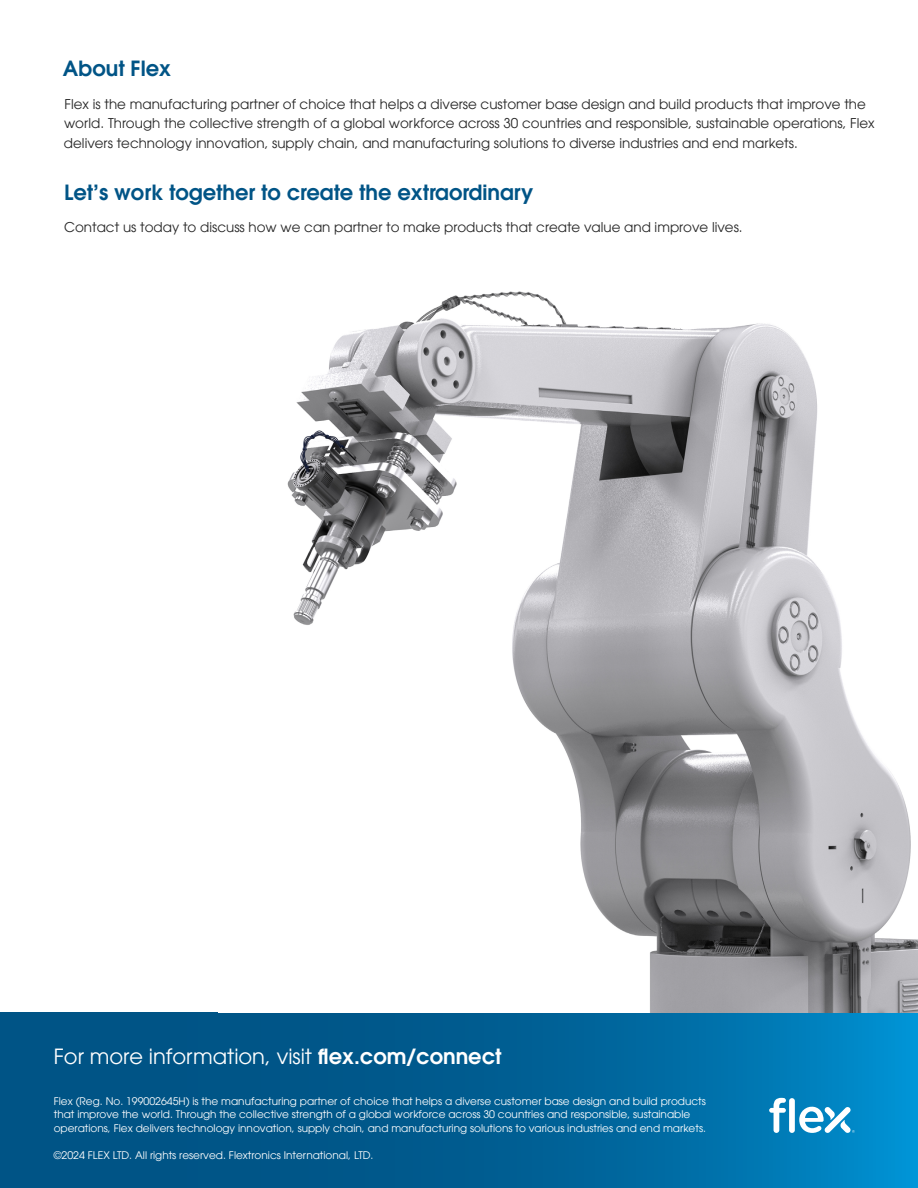
<style>
.page{position:relative;width:918px;height:1188px;background:#fff}
.page>*{position:absolute;margin:0;border:0;box-sizing:border-box;transform-origin:0 0}
.t1{font:600 21px "ITC Avant Garde Pro";color:#005486}
.t2{font:21px "ITC Avant Garde Pro";color:#fff}
.t3{font:13.5px/19.5px "ITC Avant Garde Pro";color:#262626}
.t4{font:10.5px/13.5px "ITC Avant Garde Pro";color:#fff}
.s1{font-weight:600}
</style>
<div class="page">
<svg style="left:0;top:1012px;width:918px;height:176px;background:#006399"></svg>
<svg style="left:769px;top:1098px;width:17px;height:35px"></svg>
<div style="left:789px;top:1098px;width:6px;height:35px;background:#fff;border-radius:3px"></div>
<svg style="left:799px;top:1105px;width:56px;height:28px"></svg>
<img style="left:287px;top:291px;width:631px;height:721px">
<h1 class="t1" style="left:63px;top:55px;width:109px">About Flex</h1>
<p class="t3" style="left:64px;top:94px;width:812px">Flex is the manufacturing partner of choice that helps a diverse customer base design and build products that improve the world. Through the collective strength of a global workforce across 30 countries and responsible, sustainable operations, Flex delivers technology innovation, supply chain, and manufacturing solutions to diverse industries and end markets.</p>
<h1 class="t1" style="left:64px;top:178px;width:471px">Let’s work together to create the extraordinary</h1>
<p class="t3" style="left:64px;top:218px;width:680px">Contact us today to discuss how we can partner to make products that create value and improve lives.</p>
<h1 class="t2" style="left:54px;top:1044px;width:449px">For more information, visit <span class="s1">flex.com/connect</span></h1>
<p class="t4" style="left:54px;top:1094px;width:654px">Flex (Reg. No. 199002645H) is the manufacturing partner of choice that helps a diverse customer base design and build products that improve the world. Through the collective strength of a global workforce across 30 countries and responsible, sustainable operations, Flex delivers technology innovation, supply chain, and manufacturing solutions to various industries and end markets.</p>
<p class="t4" style="left:54px;top:1148px;width:321px">©2024 FLEX LTD. All rights reserved. Flextronics International, LTD.</p>
</div>
